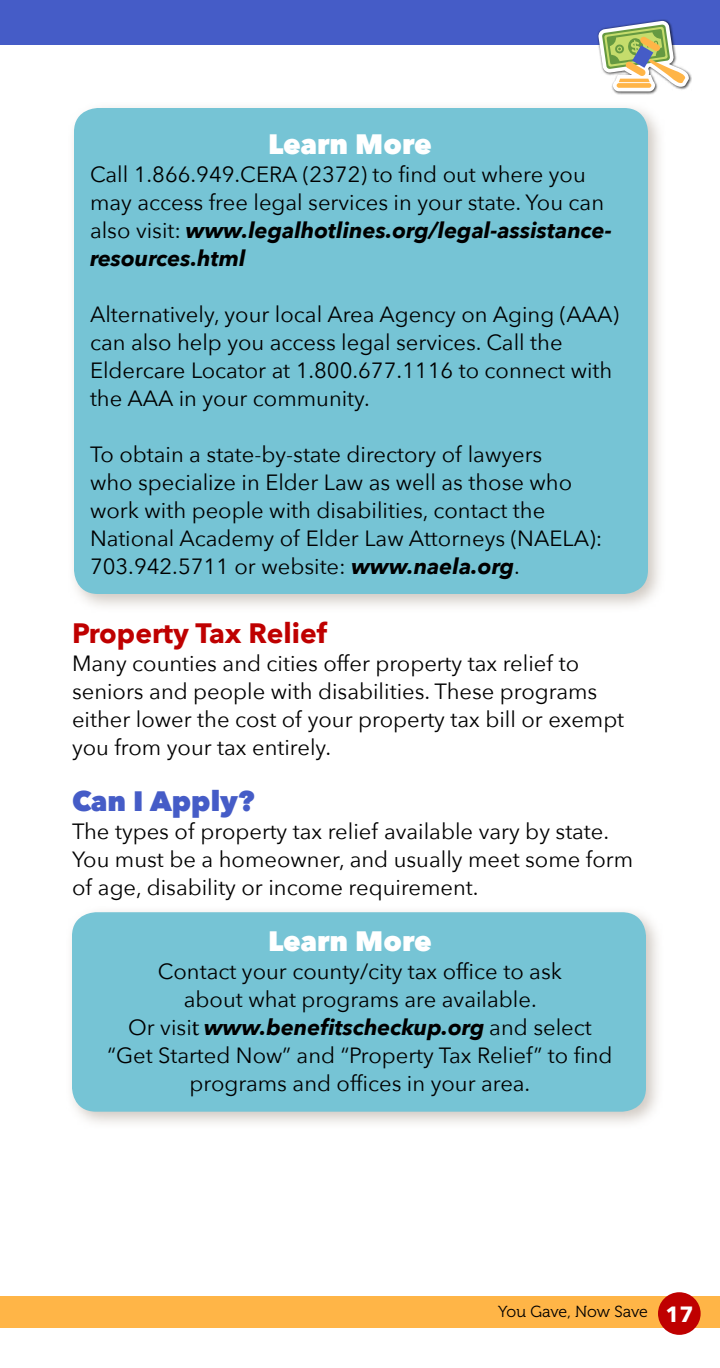
<style>
.page{position:relative;width:720px;height:1368px;background:#fff}
.page>*{position:absolute;margin:0;border:0;box-sizing:border-box;transform-origin:0 0}
.t1{font:800 28px "Avenir Next";color:#fff}
.t2{font:700 28px "Avenir Next";color:#bf0000}
.t3{font:800 28px "Avenir Next";color:#455cc7}
.t4{font:22px/28px "Avenir Next";color:#000}
.t5{font:16px "Museo 300";letter-spacing:-.01em;color:#000}
.s1{font-weight:700;font-style:italic}
.s2{font-family:"Cambria"}
.s3{font-family:"Avenir Next";font-weight:700;font-size:22px;color:#fff}
</style>
<div class="page">
<div style="left:0;top:1296px;width:720px;height:32px;background:#ffb547"></div>
<div style="left:658px;top:1292px;width:43px;height:43px;background:#bf0000;border-radius:50%"></div>
<div style="left:0;top:0;width:720px;height:44px;background:#455cc7"></div>
<div style="left:65px;top:905px;width:600px;height:225px;background:#c1b8af;opacity:.75"></div>
<div style="left:72px;top:912px;width:574px;height:200px;background:#76c4d5;border-radius:24px"></div>
<div style="left:67px;top:101px;width:600px;height:512px;background:#c1b8af;opacity:.75"></div>
<div style="left:74px;top:108px;width:574px;height:486px;background:#76c4d5;border-radius:24px"></div>
<div style="left:597px;top:20px;width:95px;height:75px;background:#000;opacity:.75"></div>
<svg style="left:598px;top:21px;width:91px;height:70px"></svg>
<p class="t1" style="left:268px;top:127px;width:165px">Learn More</p>
<p class="t4" style="left:90px;top:159px;width:523px">Call 1.866.949.CERA (2372) to find out where you may access free legal services in your state. You can also visit: <span class="s1">www.legalhotlines.org/legal-assistance&shy;resources.html</span></p>
<p class="t4" style="left:90px;top:299px;width:531px">Alternatively, your local Area Agency on Aging (AAA) can also help you access legal services. Call the Eldercare Locator at 1.800.677.1116 to connect with the AAA in your community.</p>
<p class="t4" style="left:90px;top:439px;width:514px">To obtain a state-by-state directory of lawyers<br>who specialize in Elder Law as well as those who work with people with disabilities, contact the National Academy of Elder Law Attorneys (NAELA):<br>703.942.5711 or website: <span class="s1">www.naela.org</span>.</p>
<p class="t2" style="left:72px;top:609px;width:256px">Property Tax Relief</p>
<p class="t4" style="left:72px;top:648px;width:554px">Many counties and cities offer property tax relief to seniors and people with disabilities. These programs either lower the cost of your property tax bill or exempt you from your tax entirely.</p>
<p class="t3" style="left:72px;top:784px;width:184px">Can I Apply?</p>
<p class="t4" style="left:72px;top:816px;width:563px">The types of property tax relief available vary by state.<br>You must be a homeowner, and usually meet some form of age, disability or income requirement.</p>
<p class="t1" style="left:268px;top:924px;width:165px">Learn More</p>
<p class="t4" style="left:108px;top:956px;width:506px;text-align:center">Contact your county/city tax office to ask<br>about what programs are available.<br>Or visi<span class="s2">t</span> <span class="s1">www.benefitscheckup.org</span> and select “Get Started Now” and “Property Tax Relief” to find programs and offices in your area.</p>
<p class="t5" style="left:498px;top:1303px;width:197px">You Gave, Now Save <span class="s3">17</span></p>
</div>
